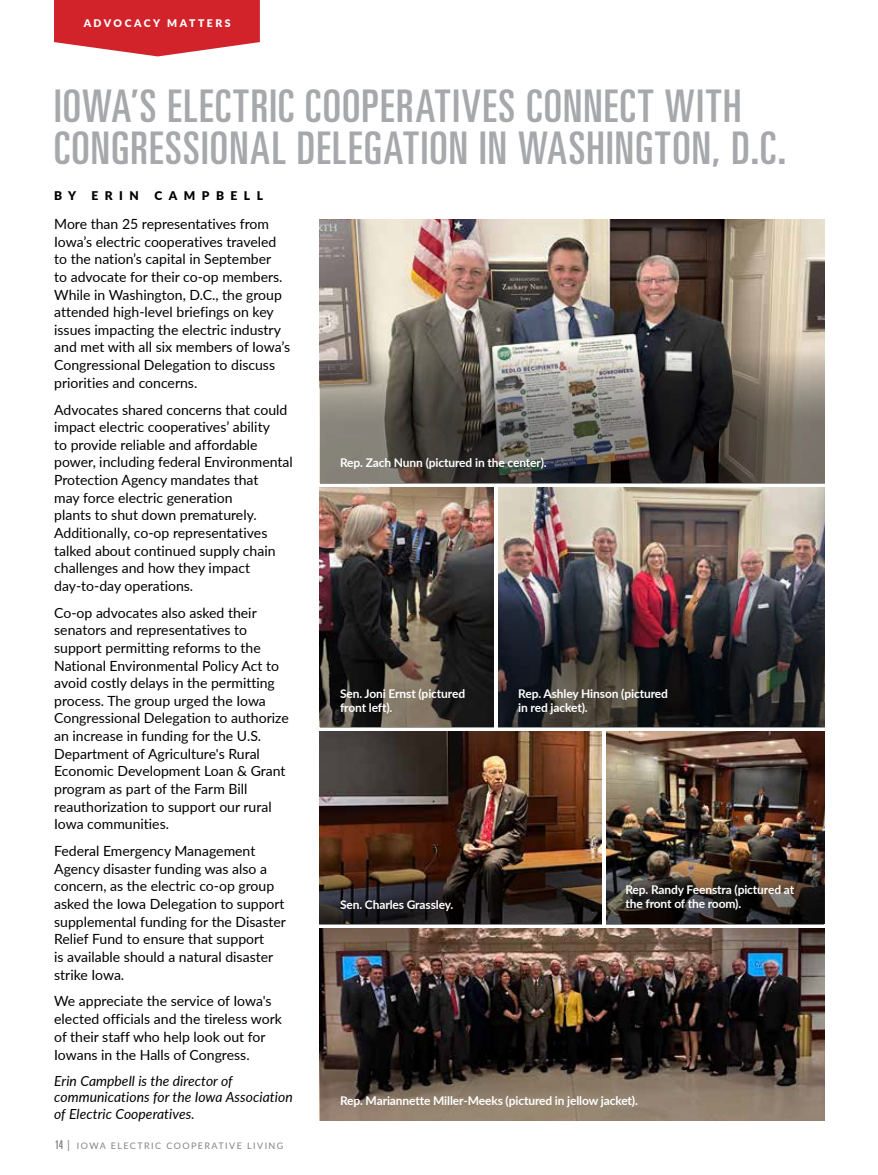
<style>
.page{position:relative;width:878px;height:1175px;background:#fff}
.page>*{position:absolute;margin:0;border:0;box-sizing:border-box;transform-origin:0 0}
.t1{font:ultra-condensed 45px/42px "Univers";letter-spacing:.03em;color:#a6a8ab}
.t2{font:14.1px/17.7px "Lato";color:#000}
.t3{font:italic 13.8px/16.8px "Lato";letter-spacing:.005em;color:#000}
.t4{font:700 12px/14.4px "Lato";letter-spacing:-.01em;color:#fff}
.t5{font:900 12px "Lato";letter-spacing:.54em;color:#000}
.t6{font:900 10.5px "Lato";letter-spacing:.24em;color:#fff}
.t7{font:9px "Lato";letter-spacing:.16em;color:#808285}
.s1{font-family:"Univers";font-stretch:ultra-condensed;font-size:12px}
.s2{font-size:12px}
</style>
<div class="page">
<svg style="left:54px;top:0;width:206px;height:56px"></svg>
<img style="left:320px;top:219px;width:504px;height:629px">
<svg style="left:320px;top:727px;width:505px;height:4px"></svg>
<hr style="left:317px;top:484px;width:509px;height:3px;background:#fff">
<div style="left:320px;top:926px;width:504px;height:194px;background:#000;opacity:.4"></div>
<hr style="left:317px;top:924px;width:509px;height:3px;background:#fff">
<img style="left:320px;top:344px;width:504px;height:140px">
<img style="left:320px;top:588px;width:504px;height:139px">
<hr style="left:494px;top:485px;width:4px;height:244px;background:#fff">
<img style="left:320px;top:848px;width:504px;height:76px">
<hr style="left:602px;top:729px;width:3px;height:197px;background:#fff">
<svg style="left:320px;top:1044px;width:504px;height:76px"></svg>
<p class="t6" style="left:84px;top:15px;width:149px">ADVOCACY MATTERS</p>
<h1 class="t1" style="left:54px;top:85px;width:733px">IOWA’S ELECTRIC COOPERATIVES CONNECT WITH<br>CONGRESSIONAL DELEGATION IN WASHINGTON, D.C.</h1>
<p class="t5" style="left:54px;top:187px;width:24px">B Y</p>
<p class="t5" style="left:91px;top:187px;width:49px">ERIN</p>
<p class="t5" style="left:154px;top:187px;width:110px">CAMPBELL</p>
<p class="t2" style="left:54px;top:214px;width:237px">More than 25 representatives from Iowa’s electric cooperatives traveled to the nation’s capital in September<br>to advocate for their co-op members.<br>While in Washington, D.C., the group attended high-level briefings on key issues impacting the electric industry and met with all six members of Iowa’s Congressional Delegation to discuss priorities and concerns.</p>
<p class="t2" style="left:54px;top:400px;width:240px">Advocates shared concerns that could impact electric cooperatives’ ability<br>to provide reliable and affordable power, including federal Environmental Protection Agency mandates that<br>may force electric generation<br>plants to shut down prematurely.<br>Additionally, co-op representatives talked about continued supply chain challenges and how they impact day-to-day operations.</p>
<p class="t2" style="left:54px;top:603px;width:236px">Co-op advocates also asked their senators and representatives to support permitting reforms to the National Environmental Policy Act to avoid costly delays in the permitting process. The group urged the Iowa Congressional Delegation to authorize an increase in funding for the U.S.<br>Department of Agriculture's Rural Economic Development Loan &amp; Grant program as part of the Farm Bill reauthorization to support our rural Iowa communities.</p>
<p class="t2" style="left:54px;top:841px;width:233px">Federal Emergency Management<br>Agency disaster funding was also a concern, as the electric co-op group asked the Iowa Delegation to support supplemental funding for the Disaster<br>Relief Fund to ensure that support<br>is available should a natural disaster strike Iowa.</p>
<p class="t2" style="left:54px;top:991px;width:229px">We appreciate the service of Iowa's elected officials and the tireless work of their staff who help look out for Iowans in the Halls of Congress.</p>
<p class="t3" style="left:54px;top:1071px;width:240px">Erin Campbell is the director of communications for the Iowa Association of Electric Cooperatives.</p>
<p class="t4" style="left:340px;top:455px;width:208px">Rep. Zach Nunn (pictured in the center).</p>
<p class="t4" style="left:340px;top:685px;width:127px">Sen. Joni Ernst (pictured front left).</p>
<p class="t4" style="left:518px;top:685px;width:151px">Rep. Ashley Hinson (pictured in red jacket).</p>
<p class="t4" style="left:625px;top:881px;width:170px">Rep. Randy Feenstra (pictured at the front of the room).</p>
<p class="t4" style="left:340px;top:897px;width:115px">Sen. Charles Grassley.</p>
<p class="t4" style="left:340px;top:1092px;width:299px">Rep. Mariannette Miller-Meeks (pictured in jellow jacket).</p>
<p class="t7" style="left:55px;top:1139px;width:230px"><span class="s1">14</span> <span class="s2">|</span> IOWA ELECTRIC COOPERATIVE LIVING</p>
</div>
